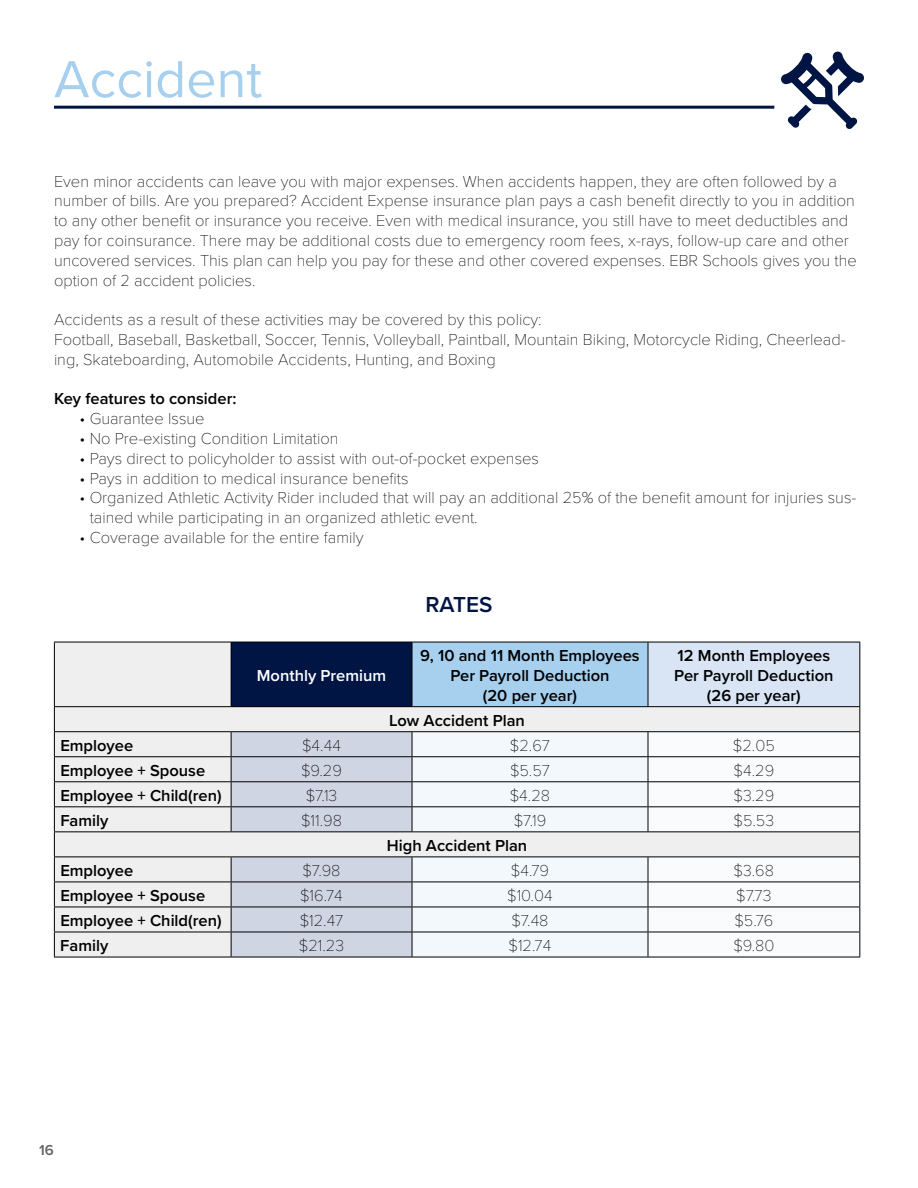
<style>
.page{position:relative;width:918px;height:1188px;background:#fff}
.page>*{position:absolute;margin:0;border:0;box-sizing:border-box;transform-origin:0 0}
.t1{font:54px "Proxima Nova";color:#a7cfee}
.t2{font:600 22.5px "Proxima Nova";color:#001544}
.t3{font:100 16.5px/19.8px "Proxima Nova T";color:#000}
.t4{font:600 16.5px/19.8px "Proxima Nova";color:#000;text-align:center}
.t5{font:600 16.5px "Proxima Nova";color:#fff}
.t6{font:600 15px "Proxima Nova";color:#636466}
</style>
<div class="page">
<hr style="left:54px;top:106px;width:720px;height:3px;background:#001544">
<svg style="left:781px;top:51px;width:83px;height:78px"></svg>
<div style="left:55px;top:643px;width:804px;height:314px;background:#eeefee"></div>
<div style="left:231px;top:642px;width:181px;height:65px;background:#001544"></div>
<div style="left:412px;top:642px;width:236px;height:65px;background:#a7cfee"></div>
<div style="left:648px;top:642px;width:212px;height:65px;background:#d9e5f5"></div>
<svg style="left:413px;top:732px;width:235px;height:225px;fill:#f3f8fc"></svg>
<svg style="left:648px;top:732px;width:211px;height:225px"></svg>
<hr style="left:412px;top:642px;width:1px;height:64px;background:#000">
<hr style="left:648px;top:642px;width:1px;height:64px;background:#000">
<hr style="left:859px;top:642px;width:1px;height:64px;background:#000">
<hr style="left:54px;top:756px;width:177px;height:1px;background:#000">
<hr style="left:412px;top:756px;width:236px;height:1px;background:#000">
<hr style="left:648px;top:756px;width:212px;height:1px;background:#000">
<hr style="left:412px;top:781px;width:236px;height:1px;background:#000">
<hr style="left:648px;top:781px;width:212px;height:1px;background:#000">
<hr style="left:412px;top:806px;width:236px;height:1px;background:#000">
<hr style="left:648px;top:806px;width:212px;height:1px;background:#000">
<svg style="left:648px;top:732px;width:1px;height:99px"></svg>
<hr style="left:412px;top:831px;width:236px;height:1px;background:#000">
<hr style="left:648px;top:831px;width:212px;height:1px;background:#000">
<hr style="left:412px;top:857px;width:236px;height:1px;background:#000">
<hr style="left:648px;top:857px;width:212px;height:1px;background:#000">
<hr style="left:54px;top:882px;width:177px;height:1px;background:#000">
<hr style="left:412px;top:882px;width:236px;height:1px;background:#000">
<hr style="left:648px;top:882px;width:212px;height:1px;background:#000">
<hr style="left:412px;top:907px;width:236px;height:1px;background:#000">
<hr style="left:648px;top:907px;width:212px;height:1px;background:#000">
<hr style="left:412px;top:932px;width:236px;height:1px;background:#000">
<hr style="left:648px;top:932px;width:212px;height:1px;background:#000">
<svg style="left:648px;top:857px;width:1px;height:100px"></svg>
<hr style="left:231px;top:957px;width:181px;height:1px;background:#000">
<hr style="left:412px;top:957px;width:236px;height:1px;background:#000">
<hr style="left:648px;top:957px;width:212px;height:1px;background:#000">
<hr style="left:54px;top:781px;width:177px;height:1px;background:#000">
<hr style="left:54px;top:907px;width:177px;height:1px;background:#000">
<svg style="left:231px;top:732px;width:182px;height:225px"></svg>
<hr style="left:54px;top:806px;width:177px;height:1px;background:#000">
<hr style="left:54px;top:831px;width:177px;height:1px;background:#000">
<hr style="left:54px;top:932px;width:177px;height:1px;background:#000">
<hr style="left:54px;top:957px;width:177px;height:1px;background:#000">
<svg style="left:54px;top:707px;width:1px;height:250px"></svg>
<hr style="left:54px;top:706px;width:177px;height:1px;background:#000">
<hr style="left:231px;top:706px;width:181px;height:1px;background:#000">
<hr style="left:412px;top:706px;width:236px;height:1px;background:#000">
<hr style="left:648px;top:706px;width:212px;height:1px;background:#000">
<svg style="left:859px;top:707px;width:1px;height:250px"></svg>
<hr style="left:231px;top:642px;width:181px;height:1px;background:#000">
<hr style="left:412px;top:642px;width:236px;height:1px;background:#000">
<hr style="left:648px;top:642px;width:212px;height:1px;background:#000">
<hr style="left:231px;top:731px;width:181px;height:1px;background:#000">
<hr style="left:412px;top:731px;width:236px;height:1px;background:#000">
<hr style="left:648px;top:731px;width:212px;height:1px;background:#000">
<hr style="left:54px;top:642px;width:1px;height:64px;background:#000">
<hr style="left:54px;top:642px;width:177px;height:1px;background:#000">
<hr style="left:54px;top:731px;width:177px;height:1px;background:#000">
<hr style="left:54px;top:857px;width:177px;height:1px;background:#000">
<hr style="left:231px;top:642px;width:1px;height:64px;background:#000">
<h1 class="t1" style="left:54px;top:39px;width:210px">Accident</h1>
<p class="t3" style="left:54px;top:170px;width:804px">Even minor accidents can leave you with major expenses. When accidents happen, they are often followed by a number of bills. Are you prepared? Accident Expense insurance plan pays a cash benefit directly to you in addition to any other benefit or insurance you receive. Even with medical insurance, you still have to meet deductibles and pay for coinsurance. There may be additional costs due to emergency room fees, x-rays, follow-up care and other uncovered services. This plan can help you pay for these and other covered expenses. EBR Schools gives you the option of 2 accident policies.</p>
<p class="t3" style="left:54px;top:309px;width:793px">Accidents as a result of these activities may be covered by this policy:<br>Football, Baseball, Basketball, Soccer, Tennis, Volleyball, Paintball, Mountain Biking, Motorcycle Riding, Cheerlead&shy;ing, Skateboarding, Automobile Accidents, Hunting, and Boxing</p>
<p class="t4" style="left:54px;top:389px;width:184px">Key features to consider:</p>
<p class="t3" style="left:79px;top:408px;width:127px">• Guarantee Issue</p>
<p class="t3" style="left:79px;top:428px;width:261px">• No Pre-existing Condition Limitation</p>
<p class="t3" style="left:79px;top:447px;width:461px">• Pays direct to policyholder to assist with out-of-pocket expenses</p>
<p class="t3" style="left:79px;top:467px;width:331px">• Pays in addition to medical insurance benefits</p>
<p class="t3" style="left:90px;top:487px;width:768px;text-indent:-10px">• Organized Athletic Activity Rider included that will pay an additional 25% of the benefit amount for injuries sus&shy;tained while participating in an organized athletic event.</p>
<p class="t3" style="left:79px;top:527px;width:286px">• Coverage available for the entire family</p>
<h2 class="t2" style="left:425px;top:587px;width:69px">RATES</h2>
<p class="t4" style="left:420px;top:645px;width:221px">9, 10 and 11 Month Employees<br>Per Payroll Deduction<br>(20 per year)</p>
<p class="t4" style="left:674px;top:645px;width:161px">12 Month Employees<br>Per Payroll Deduction (26 per year)</p>
<p class="t4" style="left:389px;top:710px;width:137px">Low Accident Plan</p>
<p class="t5" style="left:257px;top:663px;width:131px">Monthly Premium</p>
<p class="t4" style="left:60px;top:735px;width:74px">Employee</p>
<p class="t3" style="left:302px;top:734px;width:40px">$4.44</p>
<p class="t3" style="left:510px;top:734px;width:42px">$2.67</p>
<p class="t3" style="left:733px;top:734px;width:43px">$2.05</p>
<p class="t4" style="left:60px;top:760px;width:146px">Employee + Spouse</p>
<p class="t3" style="left:301px;top:759px;width:42px">$9.29</p>
<p class="t3" style="left:510px;top:759px;width:41px">$5.57</p>
<p class="t3" style="left:734px;top:759px;width:42px">$4.29</p>
<p class="t4" style="left:60px;top:785px;width:163px">Employee + Child(ren)</p>
<p class="t3" style="left:306px;top:784px;width:33px">$7.13</p>
<p class="t3" style="left:510px;top:784px;width:42px">$4.28</p>
<p class="t3" style="left:734px;top:784px;width:42px">$3.29</p>
<p class="t4" style="left:60px;top:810px;width:50px">Family</p>
<p class="t3" style="left:301px;top:809px;width:42px">$11.98</p>
<p class="t3" style="left:514px;top:809px;width:34px">$7.19</p>
<p class="t3" style="left:734px;top:809px;width:42px">$5.53</p>
<p class="t4" style="left:387px;top:835px;width:142px">High Accident Plan</p>
<p class="t4" style="left:60px;top:860px;width:74px">Employee</p>
<p class="t3" style="left:302px;top:859px;width:40px">$7.98</p>
<p class="t3" style="left:511px;top:859px;width:40px">$4.79</p>
<p class="t3" style="left:734px;top:859px;width:42px">$3.68</p>
<p class="t4" style="left:60px;top:885px;width:146px">Employee + Spouse</p>
<p class="t3" style="left:300px;top:884px;width:44px">$16.74</p>
<p class="t3" style="left:507px;top:884px;width:47px">$10.04</p>
<p class="t3" style="left:736px;top:884px;width:37px">$7.73</p>
<p class="t4" style="left:60px;top:910px;width:163px">Employee + Child(ren)</p>
<p class="t3" style="left:300px;top:909px;width:45px">$12.47</p>
<p class="t3" style="left:511px;top:909px;width:39px">$7.48</p>
<p class="t3" style="left:734px;top:909px;width:40px">$5.76</p>
<p class="t4" style="left:60px;top:935px;width:50px">Family</p>
<p class="t3" style="left:299px;top:934px;width:47px">$21.23</p>
<p class="t3" style="left:509px;top:934px;width:44px">$12.74</p>
<p class="t3" style="left:733px;top:934px;width:43px">$9.80</p>
<p class="t6" style="left:39px;top:1139px;width:16px">16</p>
</div>
